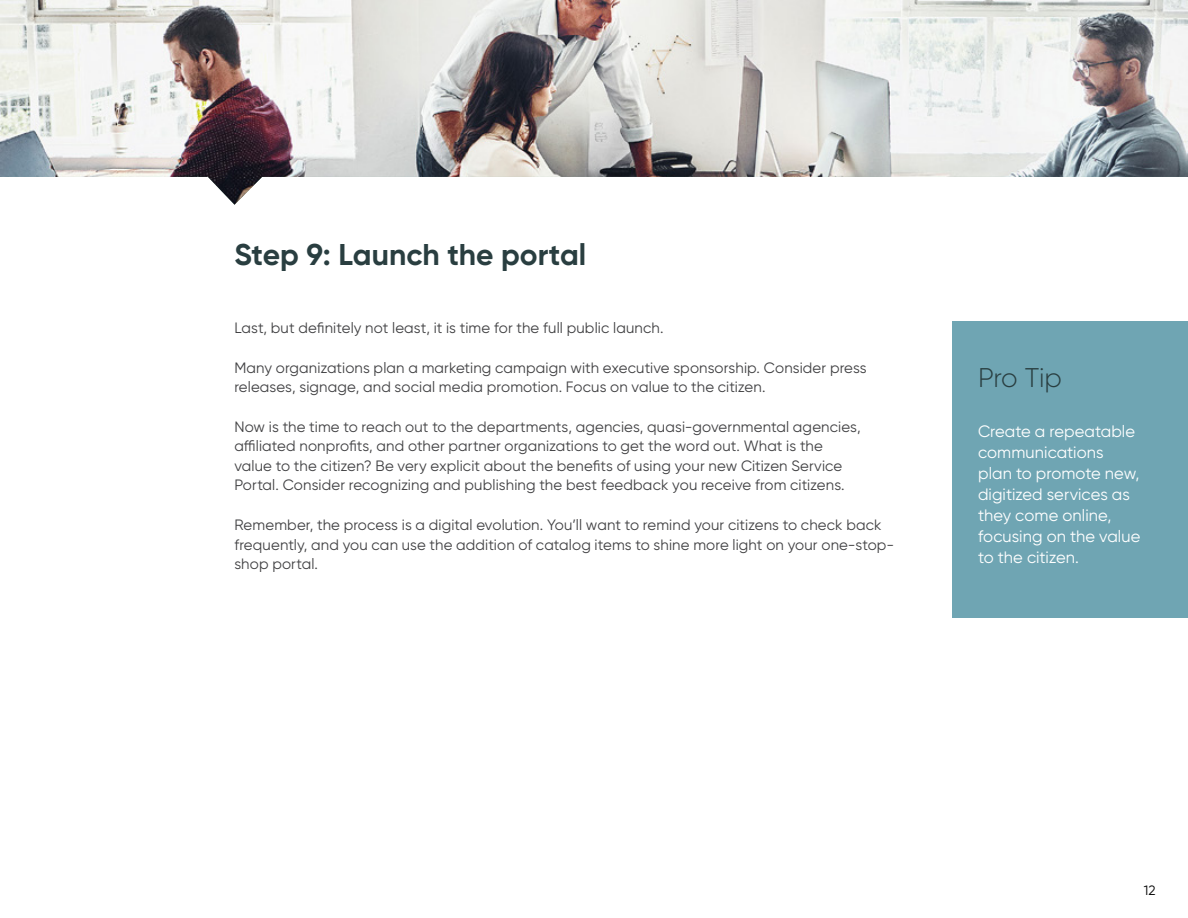
<style>
.page{position:relative;width:1188px;height:918px;background:#fff}
.page>*{position:absolute;margin:0;border:0;box-sizing:border-box;transform-origin:0 0}
.t1{font:700 30px "Gilroy";color:#293e40}
.t2{font:300 27px "Gilroy";letter-spacing:-.01em;color:#293e40}
.t3{font:16.5px/21px "Gilroy";letter-spacing:.005em;color:#fff}
.t4{font:15px/19.5px "Gilroy";letter-spacing:.01em;color:#404042}
.t5{font:13.5px "Gilroy";color:#000}
</style>
<div class="page">
<img style="left:0;top:0;width:1188px;height:205px">
<div style="left:952px;top:321px;width:236px;height:297px;background:#6fa5b3"></div>
<h1 class="t1" style="left:234px;top:236px;width:353px">Step 9: Launch the portal</h1>
<p class="t4" style="left:234px;top:318px;width:431px">Last, but definitely not least, it is time for the full public launch.</p>
<p class="t4" style="left:234px;top:357px;width:634px">Many organizations plan a marketing campaign with executive sponsorship. Consider press releases, signage, and social media promotion. Focus on value to the citizen.</p>
<p class="t4" style="left:234px;top:417px;width:628px">Now is the time to reach out to the departments, agencies, quasi-governmental agencies, affiliated nonprofits, and other partner organizations to get the word out. What is the value to the citizen? Be very explicit about the benefits of using your new Citizen Service Portal. Consider recognizing and publishing the best feedback you receive from citizens.</p>
<p class="t4" style="left:234px;top:515px;width:661px">Remember, the process is a digital evolution. You’ll want to remind your citizens to check back frequently, and you can use the addition of catalog items to shine more light on your one-stop&shy;shop portal.</p>
<h2 class="t2" style="left:978px;top:362px;width:85px">Pro Tip</h2>
<p class="t3" style="left:978px;top:420px;width:164px">Create a repeatable communications plan to promote new, digitized services as they come online, focusing on the value to the citizen.</p>
<p class="t5" style="left:1144px;top:882px;width:13px">12</p>
</div>
